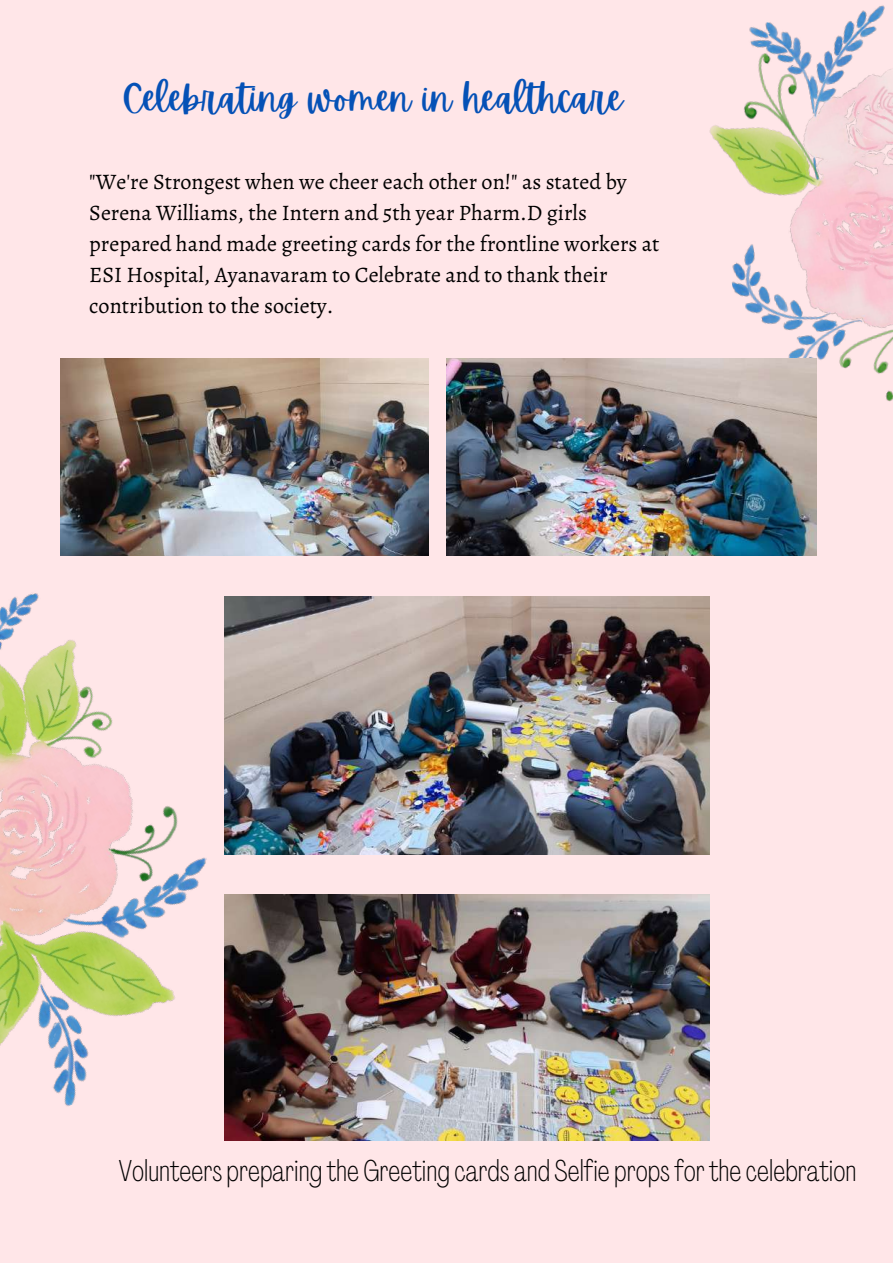
<style>
.page{position:relative;width:893px;height:1264px;background:#fff}
.page>*{position:absolute;margin:0;border:0;box-sizing:border-box;transform-origin:0 0}
.t1{font:36.75px "Apricots";color:#0551b6}
.t2{font:100 30px "Agrandir Tight";color:#000}
.t3{font:22.2px/31px "Alegreya";color:#000}
</style>
<div class="page">
<div style="left:0;top:0;width:892px;height:1262px;background:#ffe6e8"></div>
<img style="left:709px;top:5px;width:183px;height:435px">
<img style="left:0;top:533px;width:279px;height:608px">
<img style="left:61px;top:358px;width:367px;height:198px">
<img style="left:225px;top:596px;width:484px;height:258px">
<img style="left:446px;top:358px;width:370px;height:198px">
<img style="left:225px;top:894px;width:484px;height:246px">
<h1 class="t1" style="left:122px;top:77px;width:502px">Celebrating women in healthcare</h1>
<p class="t3" style="left:89px;top:165px;width:571px">"We're Strongest when we cheer each other on!" as stated by Serena Williams, the Intern and 5th year Pharm.D girls prepared hand made greeting cards for the frontline workers at ESI Hospital, Ayanavaram to Celebrate and to thank their contribution to the society.</p>
<h2 class="t2" style="left:119px;top:1158px;width:739px">Volunteers preparing the Greeting cards and Selfie propsforthe celebration</h2>
</div>
